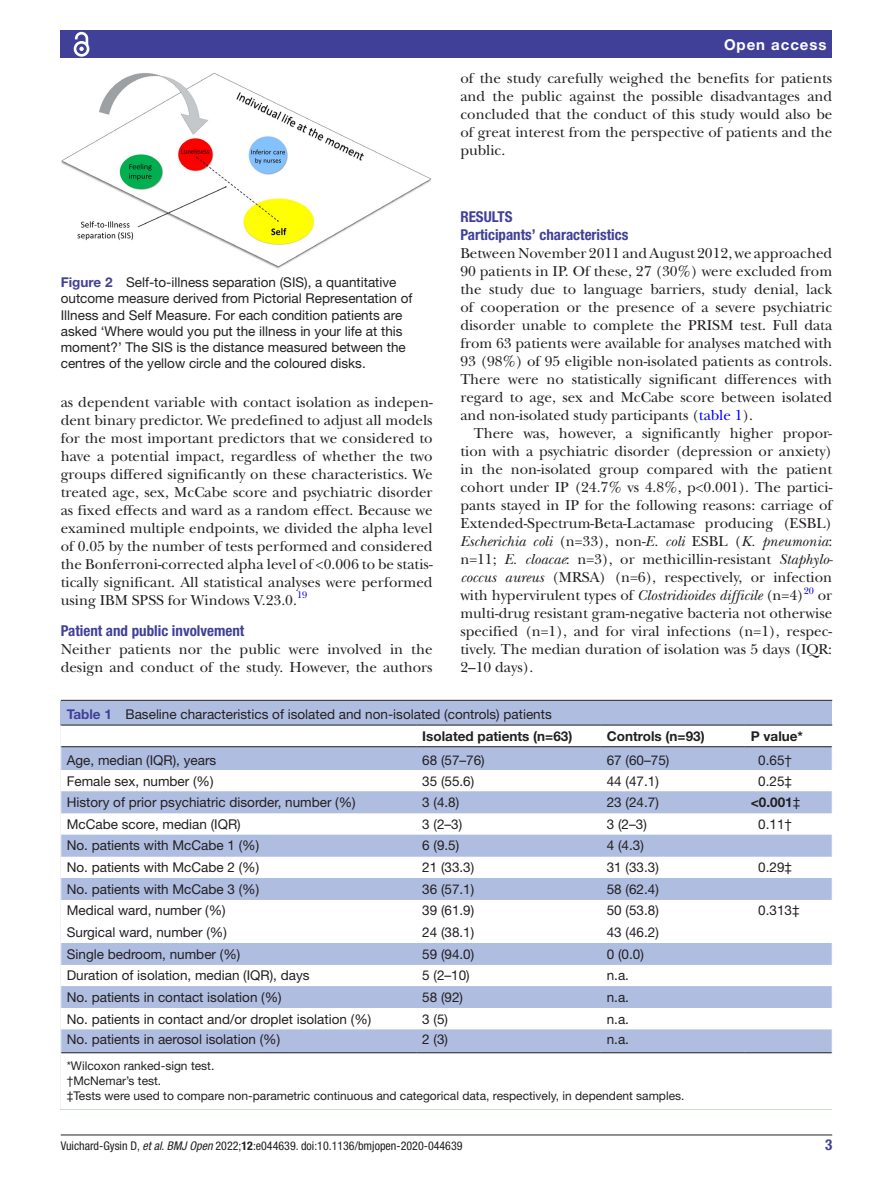
<style>
.page{position:relative;width:893px;height:1191px;background:#fff}
.page>*{position:absolute;margin:0;border:0;box-sizing:border-box;transform-origin:0 0}
.t1{font:15px/18px "New Baskerville";color:#231f20;text-align:justify}
.t2{font:700 condensed 15px/18px "Helvetica Neue LT Std";color:#414099}
.t3{font:700 15px "Helvetica Neue LT Std";letter-spacing:.065em;color:#fff}
.t4{font:13.5px/16.2px "Helvetica Neue LT Std";color:#231f20}
.t5{font:700 13.5px "Helvetica Neue LT Std";color:#231f20}
.t6{font:12px/15px "Helvetica Neue LT Std";color:#231f20}
.t7{font:condensed 12px "Helvetica Neue LT Std";color:#231f20}
.t8{font:9.9px "New Baskerville";color:#00f}
.s1{font-weight:700;color:#414099}
.s2{color:#00f}
.s3{font-style:italic}
.s4{font-weight:700}
.s5{font-weight:400}
</style>
<div class="page">
<hr style="left:61px;top:1134px;width:771px;height:1px;background:#231f20">
<div style="left:61px;top:31px;width:771px;height:27px;background:#414099"></div>
<svg style="left:73px;top:31px;width:17px;height:26px"></svg>
<img style="left:61px;top:73px;width:371px;height:196px">
<div style="left:61px;top:701px;width:771px;height:408px;background:#afbde1"></div>
<hr style="left:61px;top:700px;width:771px;height:1px;background:#231f20">
<div style="left:61px;top:725px;width:771px;height:384px;background:#fff"></div>
<svg style="left:61px;top:747px;width:771px;height:305px"></svg>
<hr style="left:61px;top:724px;width:355px;height:1px;background:#231f20">
<hr style="left:61px;top:746px;width:355px;height:1px;background:#231f20">
<hr style="left:416px;top:724px;width:185px;height:1px;background:#231f20">
<hr style="left:416px;top:746px;width:185px;height:1px;background:#231f20">
<hr style="left:601px;top:724px;width:144px;height:1px;background:#231f20">
<hr style="left:601px;top:746px;width:144px;height:1px;background:#231f20">
<hr style="left:745px;top:724px;width:87px;height:1px;background:#231f20">
<hr style="left:745px;top:746px;width:87px;height:1px;background:#231f20">
<hr style="left:416px;top:1052px;width:185px;height:1px;background:#231f20">
<hr style="left:601px;top:1052px;width:144px;height:1px;background:#231f20">
<hr style="left:745px;top:1052px;width:87px;height:1px;background:#231f20">
<hr style="left:61px;top:1052px;width:355px;height:1px;background:#231f20">
<svg style="left:60px;top:725px;width:1px;height:327px"></svg>
<hr style="left:67px;top:1069px;width:765px;height:2px;background:#fff">
<hr style="left:67px;top:1084px;width:765px;height:2px;background:#fff">
<hr style="left:67px;top:1099px;width:765px;height:2px;background:#fff">
<p class="t3" style="left:724px;top:35px;width:104px">Open access</p>
<p class="t4" style="left:61px;top:274px;width:353px"><span class="s1">Figure 2</span> Self-to-illness separation (SIS), a quantitative outcome measure derived from Pictorial Representation of Illness and Self Measure. For each condition patients are asked ‘Where would you put the illness in your life at this moment?’ The SIS is the distance measured between the centres of the yellow circle and the coloured disks.</p>
<p class="t1" style="left:61px;top:393px;width:373px">as dependent variable with contact isolation as indepen&shy;dent binary predictor. We predefined to adjust all models for the most important predictors that we considered to have a potential impact, regardless of whether the two groups differed significantly on these characteristics. We treated age, sex, McCabe score and psychiatric disorder as fixed effects and ward as a random effect. Because we examined multiple endpoints, we divided the alpha level of 0.05 by the number of tests performed and considered the Bonferroni-corrected alpha level of &lt;0.006 to be statis&shy;tically significant. All statistical analyses were performed using IBM SPSS for Windows V.23.0.</p>
<p class="t8" style="left:297px;top:589px;width:12px">19</p>
<p class="t2" style="left:61px;top:622px;width:185px">Patient and public involvement</p>
<p class="t1" style="left:61px;top:640px;width:373px">Neither patients nor the public were involved in the design and conduct of the study. However, the authors</p>
<p class="t1" style="left:460px;top:69px;width:373px">of the study carefully weighed the benefits for patients and the public against the possible disadvantages and concluded that the conduct of this study would also be of great interest from the perspective of patients and the public.</p>
<p class="t2" style="left:460px;top:208px;width:170px">RESULTS<br>Participants’ characteristics</p>
<p class="t1" style="left:460px;top:244px;width:373px">Between November 2011 and August 2012, we approached 90 patients in IP. Of these, 27 (30%) were excluded from the study due to language barriers, study denial, lack of cooperation or the presence of a severe psychiatric disorder unable to complete the PRISM test. Full data from 63 patients were available for analyses matched with 93 (98%) of 95 eligible non-isolated patients as controls.<br>There were no statistically significant differences with regard to age, sex and McCabe score between isolated and non-isolated study participants (<span class="s2">table 1</span>).</p>
<p class="t1" style="left:460px;top:424px;width:374px;text-indent:14px">There was, however, a significantly higher propor&shy;tion with a psychiatric disorder (depression or anxiety) in the non-isolated group compared with the patient cohort under IP (24.7% vs 4.8%, p&lt;0.001). The partici&shy;pants stayed in IP for the following reasons: carriage of Extended-Spectrum-Beta-Lactamase producing (ESBL)<br><span class="s3">Escherichia coli</span> (n=33), non-<span class="s3">E. coli</span> ESBL (<span class="s3">K. pneumonia</span>: n=11; <span class="s3">E. cloacae</span>: n=3), or methicillin-resistant <span class="s3">Staphylo&shy;coccus aureus</span> (MRSA) (n=6), respectively, or infection with hypervirulent types of <span class="s3">Clostridioides difficile</span> (n=4)</p>
<p class="t8" style="left:804px;top:585px;width:12px">20</p>
<p class="t1" style="left:460px;top:586px;width:373px;text-indent:357px">or multi-drug resistant gram-negative bacteria not otherwise specified (n=1), and for viral infections (n=1), respec&shy;tively. The median duration of isolation was 5 days (IQR:<br>2–10 days).</p>
<p class="t4" style="left:422px;top:702px;width:152px;line-height:22px;text-indent:-356px"><span class="s1">Table 1</span> Baseline characteristics of isolated and non-isolated (controls) patients<br><span class="s4">Isolated patients (n=63)</span></p>
<p class="t5" style="left:607px;top:727px;width:99px">Controls (n=93)</p>
<p class="t5" style="left:751px;top:727px;width:54px">P value*</p>
<p class="t4" style="left:67px;top:752px;width:151px">Age, median (IQR), years</p>
<p class="t4" style="left:422px;top:752px;width:64px">68 (57–76)</p>
<p class="t4" style="left:607px;top:752px;width:64px">67 (60–75)</p>
<p class="t4" style="left:758px;top:752px;width:35px">0.65†</p>
<p class="t4" style="left:67px;top:772px;width:148px">Female sex, number (%)</p>
<p class="t4" style="left:422px;top:772px;width:54px">35 (55.6)</p>
<p class="t4" style="left:607px;top:772px;width:54px">44 (47.1)</p>
<p class="t4" style="left:758px;top:772px;width:35px">0.25‡</p>
<p class="t4" style="left:67px;top:794px;width:291px">History of prior psychiatric disorder, number (%)</p>
<p class="t4" style="left:422px;top:794px;width:39px">3 (4.8)</p>
<p class="t4" style="left:607px;top:794px;width:54px">23 (24.7)</p>
<p class="t5" style="left:751px;top:794px;width:51px">&lt;0.001<span class="s5">‡</span></p>
<p class="t4" style="left:67px;top:815px;width:176px">McCabe score, median (IQR)</p>
<p class="t4" style="left:422px;top:815px;width:42px">3 (2–3)</p>
<p class="t4" style="left:607px;top:815px;width:42px">3 (2–3)</p>
<p class="t4" style="left:758px;top:815px;width:35px">0.11†</p>
<p class="t4" style="left:67px;top:837px;width:194px">No. patients with McCabe 1 (%)</p>
<p class="t4" style="left:422px;top:837px;width:39px">6 (9.5)</p>
<p class="t4" style="left:607px;top:837px;width:39px">4 (4.3)</p>
<p class="t4" style="left:67px;top:859px;width:194px">No. patients with McCabe 2 (%)</p>
<p class="t4" style="left:422px;top:859px;width:54px">21 (33.3)</p>
<p class="t4" style="left:607px;top:859px;width:54px">31 (33.3)</p>
<p class="t4" style="left:758px;top:859px;width:35px">0.29‡</p>
<p class="t4" style="left:67px;top:880px;width:194px">No. patients with McCabe 3 (%)</p>
<p class="t4" style="left:422px;top:880px;width:54px">36 (57.1)</p>
<p class="t4" style="left:607px;top:880px;width:54px">58 (62.4)</p>
<p class="t4" style="left:67px;top:902px;width:161px">Medical ward, number (%)</p>
<p class="t4" style="left:422px;top:902px;width:54px">39 (61.9)</p>
<p class="t4" style="left:607px;top:902px;width:54px">50 (53.8)</p>
<p class="t4" style="left:758px;top:902px;width:43px">0.313‡</p>
<p class="t4" style="left:67px;top:924px;width:162px">Surgical ward, number (%)</p>
<p class="t4" style="left:422px;top:924px;width:54px">24 (38.1)</p>
<p class="t4" style="left:607px;top:924px;width:54px">43 (46.2)</p>
<p class="t4" style="left:67px;top:945px;width:175px">Single bedroom, number (%)</p>
<p class="t4" style="left:422px;top:945px;width:54px">59 (94.0)</p>
<p class="t4" style="left:607px;top:945px;width:39px">0 (0.0)</p>
<p class="t4" style="left:67px;top:967px;width:244px">Duration of isolation, median (IQR), days</p>
<p class="t4" style="left:422px;top:967px;width:49px">5 (2–10)</p>
<p class="t4" style="left:607px;top:967px;width:24px">n.a.</p>
<p class="t4" style="left:67px;top:989px;width:217px">No. patients in contact isolation (%)</p>
<p class="t4" style="left:422px;top:989px;width:42px">58 (92)</p>
<p class="t4" style="left:607px;top:989px;width:24px">n.a.</p>
<p class="t4" style="left:67px;top:1010px;width:306px">No. patients in contact and/or droplet isolation (%)</p>
<p class="t4" style="left:422px;top:1010px;width:27px">3 (5)</p>
<p class="t4" style="left:607px;top:1010px;width:24px">n.a.</p>
<p class="t4" style="left:67px;top:1030px;width:215px">No. patients in aerosol isolation (%)</p>
<p class="t4" style="left:422px;top:1030px;width:27px">2 (3)</p>
<p class="t4" style="left:607px;top:1030px;width:24px">n.a.</p>
<p class="t6" style="left:67px;top:1058px;width:619px">*Wilcoxon ranked-sign test.<br>†McNemar’s test.<br>‡Tests were used to compare non-parametric continuous and categorical data, respectively, in dependent samples.</p>
<p class="t7" style="left:61px;top:1138px;width:403px">Vuichard-Gysin D, <span class="s3">et al</span>. <span class="s3">BMJ Open</span> 2022;<span class="s4">12</span>:e044639. doi:10.1136/bmjopen-2020-044639</p>
<p class="t2" style="left:825px;top:1135px;width:9px">3</p>
</div>
